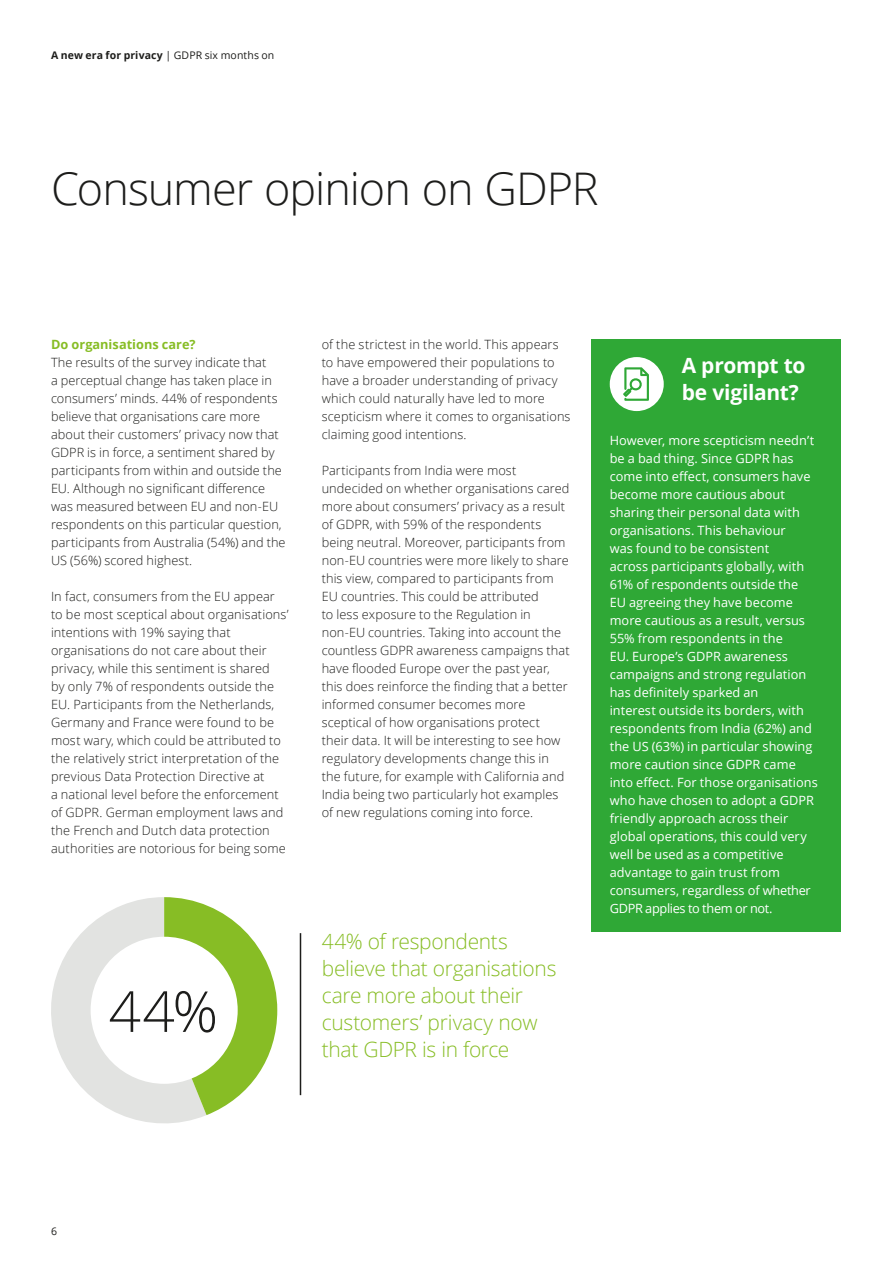
<style>
.page{position:relative;width:893px;height:1263px;background:#fff}
.page>*{position:absolute;margin:0;border:0;box-sizing:border-box;transform-origin:0 0}
.Pull_out_XL_light_wh{font:300 56.55px "Open Sans";color:#1d1d1b}
.Story_heading_light{font:300 45px "Open Sans";letter-spacing:-.02em;color:#1d1d1b}
.Quote_pullout_small{font:300 21px/27px "Open Sans";letter-spacing:-.015em;color:#87bd25}
.Small_heading_bold{font:700 21px/27px "Open Sans";letter-spacing:-.015em;color:#fff}
.Body_copy__8_5_12pt{font:300 12.75px/18px "Open Sans";letter-spacing:.005em;color:#1d1d1b}
.Body_copy__white_8_5{font:12.75px/18px "Open Sans";letter-spacing:.005em;color:#fff}
.Subhead_A__8_5_12pt{font:700 12.75px "Open Sans";color:#87bd25}
.t1{font:700 10.5px "Open Sans";letter-spacing:.01em;color:#1d1d1b}
.t2{font:10.5px "Open Sans";color:#1d1d1b}
.s1{font-weight:400}
</style>
<div class="page">
<svg style="left:51px;top:897px;width:226px;height:227px"></svg>
<div style="left:91px;top:937px;width:147px;height:147px;background:#fff;border-radius:50%"></div>
<hr style="left:300px;top:933px;width:1px;height:162px;background:#1d1d1b">
<div style="left:592px;top:339px;width:249px;height:592px;background:#2fa836"></div>
<svg style="left:610px;top:357px;width:54px;height:54px"></svg>
<p class="t1" style="left:51px;top:48px;width:225px">A new era for privacy <span class="s1">| GDPR six months on</span></p>
<p class="Story_heading_light" style="left:51px;top:157px;width:549px">Consumer opinion on GDPR</p>
<p class="Subhead_A__8_5_12pt" style="left:51px;top:335px;width:146px">Do organisations care?</p>
<p class="Body_copy__8_5_12pt" style="left:51px;top:353px;width:236px">The results of the survey indicate that<br>a perceptual change has taken place in consumers’ minds. 44% of respondents believe that organisations care more about their customers’ privacy now that GDPR is in force, a sentiment shared by participants from within and outside the EU. Although no significant difference was measured between EU and non‑EU respondents on this particular question, participants from Australia (54%) and the US (56%) scored highest.</p>
<p class="Body_copy__8_5_12pt" style="left:51px;top:587px;width:239px">In fact, consumers from the EU appear to be most sceptical about organisations’ intentions with 19% saying that organisations do not care about their privacy, while this sentiment is shared<br>by only 7% of respondents outside the EU. Participants from the Netherlands, Germany and France were found to be most wary, which could be attributed to the relatively strict interpretation of the previous Data Protection Directive at<br>a national level before the enforcement of GDPR. German employment laws and the French and Dutch data protection authorities are notorious for being some</p>
<p class="Pull_out_XL_light_wh" style="left:109px;top:973px;width:111px">44%</p>
<p class="Body_copy__8_5_12pt" style="left:322px;top:335px;width:250px">of the strictest in the world. This appears to have empowered their populations to have a broader understanding of privacy which could naturally have led to more scepticism where it comes to organisations claiming good intentions.</p>
<p class="Body_copy__8_5_12pt" style="left:322px;top:461px;width:249px">Participants from India were most undecided on whether organisations cared more about consumers’ privacy as a result of GDPR, with 59% of the respondents being neutral. Moreover, participants from non‑EU countries were more likely to share this view, compared to participants from EU countries. This could be attributed<br>to less exposure to the Regulation in non-EU countries. Taking into account the countless GDPR awareness campaigns that have flooded Europe over the past year, this does reinforce the finding that a better informed consumer becomes more sceptical of how organisations protect their data. It will be interesting to see how regulatory developments change this in the future, for example with California and India being two particularly hot examples of new regulations coming into force.</p>
<p class="Quote_pullout_small" style="left:322px;top:927px;width:236px">44% of respondents believe that organisations care more about their customers’ privacy now that GDPR is in force</p>
<p class="Small_heading_bold" style="left:682px;top:351px;width:125px">A prompt to be vigilant?</p>
<p class="Body_copy__white_8_5" style="left:610px;top:431px;width:209px">However, more scepticism needn’t be a bad thing. Since GDPR has come into effect, consumers have become more cautious about sharing their personal data with organisations. This behaviour<br>was found to be consistent<br>across participants globally, with<br>61% of respondents outside the<br>EU agreeing they have become more cautious as a result, versus<br>55% from respondents in the<br>EU. Europe’s GDPR awareness campaigns and strong regulation has definitely sparked an<br>interest outside its borders, with respondents from India (62%) and the US (63%) in particular showing more caution since GDPR came into effect. For those organisations who have chosen to adopt a GDPR friendly approach across their global operations, this could very well be used as a competitive advantage to gain trust from consumers, regardless of whether<br>GDPR applies to them or not.</p>
<p class="t2" style="left:51px;top:1224px;width:8px">6</p>
</div>
